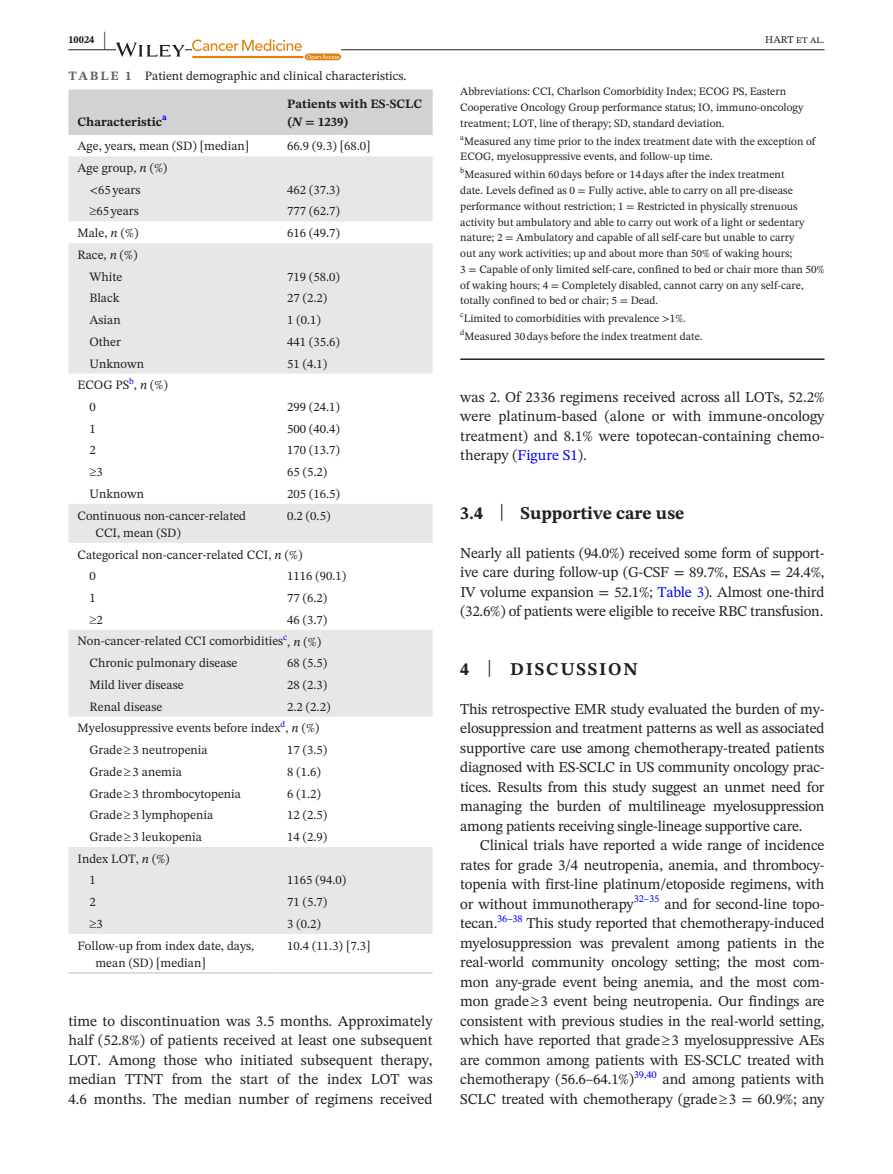
<style>
.page{position:relative;width:893px;height:1174px;background:#fff}
.page>*{position:absolute;margin:0;border:0;box-sizing:border-box;transform-origin:0 0}
.t1{font:700 18px "STIX Two Text";color:#231f20}
.t2{font:700 18px "STIX Two Text";letter-spacing:.1em;color:#231f20}
.t3{font:15px/19.5px "STIX Two Text";letter-spacing:-.01em;color:#231f20;text-align:justify}
.t4{font:12.75px/21.8px "STIX Two Text";color:#231f20}
.t5{font:700 12.75px/17.2px "STIX Two Text";color:#231f20}
.t6{font:11.25px/15.8px "STIX Two Text";color:#231f20}
.t7{font:10.5px "STIX Two Text";letter-spacing:-.01em;color:#00f}
.t8{font:10.5px "STIX Two Text";color:#231f20}
.t9{font:700 10.5px "STIX Two Text";color:#231f20}
.t10{font:7.8px "STIX Two Text";color:#231f20}
.s1{font-size:21px}
.s2{font-weight:700;color:#636366}
.s3{font-style:italic}
.s4{font-family:"STIX"}
.s5{color:#00f}
.s6{font-weight:400;font-size:23.7px}
</style>
<div class="page">
<hr style="left:68px;top:49px;width:756px;height:1px;background:#231f20">
<svg style="left:116px;top:43px;width:69px;height:14px"></svg>
<svg style="left:192px;top:39px;width:149px;height:21px"></svg>
<div style="left:68px;top:90px;width:365px;height:45px;background:#d1d2d4"></div>
<svg style="left:68px;top:156px;width:365px;height:778px;fill:#e6e7e9"></svg>
<hr style="left:68px;top:972px;width:210px;height:1px;background:#d1d2d4">
<hr style="left:278px;top:972px;width:155px;height:1px;background:#d1d2d4">
<hr style="left:460px;top:358px;width:364px;height:2px;background:#231f20">
<p class="t9" style="left:68px;top:32px;width:39px">10024 <span class="s1">|</span></p>
<p class="t8" style="left:765px;top:32px;width:61px">HART et al.</p>
<p class="t4" style="left:68px;top:65px;width:340px"><span class="s2">TABLE 1</span> Patient demographic and clinical characteristics.</p>
<p class="t5" style="left:77px;top:113px;width:91px">Characteristic<sup>a</sup></p>
<p class="t5" style="left:287px;top:96px;width:137px">Patients with ES-SCLC (<span class="s3">N</span> <span class="s4">=</span> 1239)</p>
<p class="t4" style="left:77px;top:135px;width:173px">Age, years, mean (SD) [median]</p>
<p class="t4" style="left:287px;top:135px;width:85px">66.9 (9.3) [68.0]</p>
<p class="t4" style="left:89px;top:157px;width:79px;text-indent:-12px">Age group, <span class="s3">n</span> (%) <span class="s4">&lt;</span>65 years</p>
<p class="t4" style="left:287px;top:179px;width:54px">462 (37.3)</p>
<p class="t4" style="left:89px;top:200px;width:51px">≥65 years</p>
<p class="t4" style="left:287px;top:200px;width:54px">777 (62.7)</p>
<p class="t4" style="left:77px;top:222px;width:62px">Male, <span class="s3">n</span> (%)</p>
<p class="t4" style="left:287px;top:222px;width:54px">616 (49.7)</p>
<p class="t4" style="left:77px;top:244px;width:62px;text-align:center">Race, <span class="s3">n</span> (%)<br>White</p>
<p class="t4" style="left:287px;top:265px;width:54px">719 (58.0)</p>
<p class="t4" style="left:89px;top:287px;width:32px">Black</p>
<p class="t4" style="left:287px;top:287px;width:42px">27 (2.2)</p>
<p class="t4" style="left:89px;top:309px;width:33px">Asian</p>
<p class="t4" style="left:287px;top:309px;width:35px">1 (0.1)</p>
<p class="t4" style="left:89px;top:331px;width:33px">Other</p>
<p class="t4" style="left:287px;top:331px;width:54px">441 (35.6)</p>
<p class="t4" style="left:89px;top:352px;width:56px">Unknown</p>
<p class="t4" style="left:287px;top:352px;width:42px">51 (4.1)</p>
<p class="t4" style="left:89px;top:374px;width:80px;text-indent:-12px">ECOG PS<sup>b</sup>, <span class="s3">n</span> (%)<br>0</p>
<p class="t4" style="left:287px;top:396px;width:54px">299 (24.1)</p>
<p class="t4" style="left:89px;top:417px;width:8px">1</p>
<p class="t4" style="left:287px;top:417px;width:54px">500 (40.4)</p>
<p class="t4" style="left:89px;top:439px;width:8px">2</p>
<p class="t4" style="left:287px;top:439px;width:54px">170 (13.7)</p>
<p class="t4" style="left:89px;top:461px;width:15px">≥3</p>
<p class="t4" style="left:287px;top:461px;width:42px">65 (5.2)</p>
<p class="t4" style="left:89px;top:483px;width:56px">Unknown</p>
<p class="t4" style="left:287px;top:483px;width:54px">205 (16.5)</p>
<p class="t4" style="left:95px;top:506px;width:152px;line-height:17.2px;text-indent:-18px">Continuous non-cancer-related<br>CCI, mean (SD)</p>
<p class="t4" style="left:287px;top:504px;width:45px">0.2 (0.5)</p>
<p class="t4" style="left:89px;top:543px;width:214px;text-indent:-12px">Categorical non-cancer-related CCI, <span class="s3">n</span> (%)<br>0</p>
<p class="t4" style="left:287px;top:565px;width:61px">1116 (90.1)</p>
<p class="t4" style="left:89px;top:587px;width:8px">1</p>
<p class="t4" style="left:287px;top:587px;width:42px">77 (6.2)</p>
<p class="t4" style="left:89px;top:608px;width:15px">≥2</p>
<p class="t4" style="left:287px;top:608px;width:42px">46 (3.7)</p>
<p class="t4" style="left:77px;top:630px;width:245px">Non-cancer-related CCI comorbidities<sup>c</sup>, <span class="s3">n</span> (%)</p>
<p class="t4" style="left:89px;top:652px;width:150px">Chronic pulmonary disease</p>
<p class="t4" style="left:287px;top:652px;width:42px">68 (5.5)</p>
<p class="t4" style="left:89px;top:674px;width:96px">Mild liver disease</p>
<p class="t4" style="left:287px;top:674px;width:42px">28 (2.3)</p>
<p class="t4" style="left:89px;top:695px;width:74px">Renal disease</p>
<p class="t4" style="left:287px;top:695px;width:45px">2.2 (2.2)</p>
<p class="t4" style="left:77px;top:717px;width:243px">Myelosuppressive events before index<sup>d</sup>, <span class="s3">n</span> (%)</p>
<p class="t4" style="left:89px;top:739px;width:120px">Grade≥3 neutropenia</p>
<p class="t4" style="left:287px;top:739px;width:42px">17 (3.5)</p>
<p class="t4" style="left:89px;top:760px;width:94px">Grade≥3 anemia</p>
<p class="t4" style="left:287px;top:760px;width:35px">8 (1.6)</p>
<p class="t4" style="left:89px;top:782px;width:153px">Grade≥3 thrombocytopenia</p>
<p class="t4" style="left:287px;top:782px;width:35px">6 (1.2)</p>
<p class="t4" style="left:89px;top:804px;width:125px">Grade≥3 lymphopenia</p>
<p class="t4" style="left:287px;top:804px;width:42px">12 (2.5)</p>
<p class="t4" style="left:89px;top:826px;width:114px">Grade≥3 leukopenia</p>
<p class="t4" style="left:287px;top:826px;width:42px">14 (2.9)</p>
<p class="t4" style="left:89px;top:847px;width:82px;text-indent:-12px">Index LOT, <span class="s3">n</span> (%)<br>1</p>
<p class="t4" style="left:287px;top:869px;width:61px">1165 (94.0)</p>
<p class="t4" style="left:89px;top:891px;width:8px">2</p>
<p class="t4" style="left:287px;top:891px;width:42px">71 (5.7)</p>
<p class="t4" style="left:89px;top:912px;width:15px">≥3</p>
<p class="t4" style="left:287px;top:912px;width:35px">3 (0.2)</p>
<p class="t4" style="left:95px;top:936px;width:160px;line-height:17.2px;text-indent:-18px">Follow-up from index date, days, mean (SD) [median]</p>
<p class="t4" style="left:287px;top:934px;width:85px">10.4 (11.3) [7.3]</p>
<p class="t3" style="left:68px;top:1011px;width:366px">time to discontinuation was 3.5 months. Approximately half (52.8%) of patients received at least one subsequent LOT. Among those who initiated subsequent therapy, median TTNT from the start of the index LOT was 4.6 months. The median number of regimens received</p>
<p class="t6" style="left:460px;top:83px;width:345px">Abbreviations: CCI, Charlson Comorbidity Index; ECOG PS, Eastern<br>Cooperative Oncology Group performance status; IO, immuno-oncology treatment; LOT, line of therapy; SD, standard deviation.</p>
<p class="t10" style="left:460px;top:131px;width:5px">a</p>
<p class="t6" style="left:460px;top:133px;width:357px;text-indent:4px">Measured any time prior to the index treatment date with the exception of<br>ECOG, myelosuppressive events, and follow-up time.</p>
<p class="t10" style="left:460px;top:165px;width:6px">b</p>
<p class="t6" style="left:460px;top:167px;width:366px;text-indent:4px">Measured within 60days before or 14days after the index treatment<br>date. Levels defined as 0 <span class="s4">=</span> Fully active, able to carry on all pre-disease performance without restriction; 1 <span class="s4">=</span> Restricted in physically strenuous activity but ambulatory and able to carry out work of a light or sedentary nature; 2 <span class="s4">=</span> Ambulatory and capable of all self-care but unable to carry<br>out any work activities; up and about more than 50% of waking hours;<br>3 <span class="s4">=</span> Capable of only limited self-care, confined to bed or chair more than 50% of waking hours; 4 <span class="s4">=</span> Completely disabled, cannot carry on any self-care, totally confined to bed or chair; 5 <span class="s4">=</span> Dead.</p>
<p class="t10" style="left:460px;top:309px;width:5px">c</p>
<p class="t6" style="left:464px;top:311px;width:224px">Limited to comorbidities with prevalence <span class="s4">&gt;</span>1%.</p>
<p class="t10" style="left:460px;top:327px;width:6px">d</p>
<p class="t6" style="left:465px;top:329px;width:240px">Measured 30days before the index treatment date.</p>
<p class="t3" style="left:460px;top:387px;width:366px">was 2. Of 2336 regimens received across all LOTs, 52.2% were platinum-based (alone or with immune-oncology treatment) and 8.1% were topotecan-containing chemo&shy;therapy (<span class="s5">Figure S1</span>).</p>
<p class="t1" style="left:460px;top:500px;width:226px">3.4 <span class="s6">|</span> Supportive care use</p>
<p class="t3" style="left:460px;top:543px;width:366px">Nearly all patients (94.0%) received some form of support&shy;ive care during follow-up (G-CSF <span class="s4">=</span> 89.7%, ESAs <span class="s4">=</span> 24.4%, IV volume expansion <span class="s4">=</span> 52.1%; <span class="s5">Table 3</span>). Almost one-third (32.6%) of patients were eligible to receive RBC transfusion.</p>
<p class="t2" style="left:460px;top:656px;width:179px">4 <span class="s6">|</span> DISCUSSION</p>
<p class="t3" style="left:460px;top:699px;width:366px">This retrospective EMR study evaluated the burden of my&shy;elosuppression and treatment patterns as well as associated supportive care use among chemotherapy-treated patients diagnosed with ES-SCLC in US community oncology prac&shy;tices. Results from this study suggest an unmet need for managing the burden of multilineage myelosuppression among patients receiving single-lineage supportive care.</p>
<p class="t3" style="left:460px;top:835px;width:366px;text-indent:20px">Clinical trials have reported a wide range of incidence rates for grade 3/4 neutropenia, anemia, and thrombocy&shy;topenia with first-line platinum/etoposide regimens, with or without immunotherapy</p>
<p class="t7" style="left:634px;top:891px;width:27px">32–35</p>
<p class="t3" style="left:664px;top:894px;width:162px">and for second-line topo-</p>
<p class="t7" style="left:497px;top:910px;width:27px">36–38</p>
<p class="t3" style="left:460px;top:913px;width:366px;text-indent:66px">This study reported that chemotherapy-induced myelosuppression was prevalent among patients in the real-world community oncology setting; the most com&shy;mon any-grade event being anemia, and the most com&shy;mon grade≥3 event being neutropenia. Our findings are consistent with previous studies in the real-world setting, which have reported that grade≥3 myelosuppressive AEs are common among patients with ES-SCLC treated with chemotherapy (56.6–64.1%)</p>
<p class="t3" style="left:460px;top:913px;width:39px">tecan.</p>
<p class="t7" style="left:634px;top:1066px;width:24px">39,40</p>
<p class="t3" style="left:460px;top:1069px;width:366px;text-align:right">and among patients with<br>SCLC treated with chemotherapy (grade≥3 <span class="s4">=</span> 60.9%; any</p>
</div>
